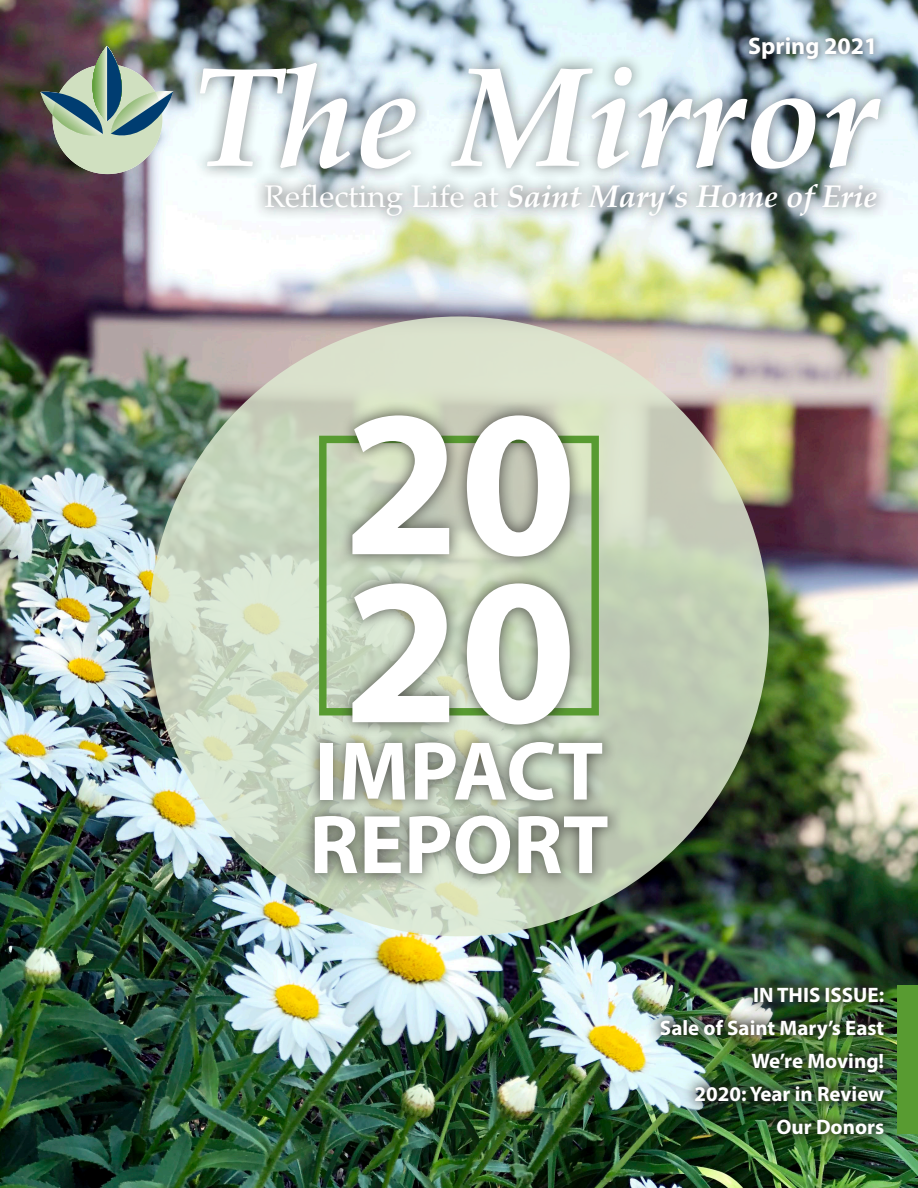
<style>
.page{position:relative;width:918px;height:1188px;background:#fff}
.page>*{position:absolute;margin:0;border:0;box-sizing:border-box;transform-origin:0 0}
.t1{font:700 210px "Myriad Pro";color:#fff}
.t2{font:italic 700 141.15px "Palatino Linotype";color:#fff}
.t3{font:700 84px "Myriad Pro";color:#fff}
.t4{font:italic 700 31.35px "Palatino Linotype";color:#fff}
.t5{font:700 24px "Myriad Pro";color:#fff}
.t6{font:700 21px "Myriad Pro";color:#fff}
.s1{font-weight:400;font-style:normal}
</style>
<div class="page">
<img style="left:0;top:0;width:918px;height:1188px">
<svg style="left:149px;top:316px;width:620px;height:620px"></svg>
<div style="left:186px;top:49px;width:708px;height:134px;background:#231f20;opacity:.49"></div>
<div style="left:251px;top:170px;width:640px;height:60px;background:#231f20;opacity:.49"></div>
<div style="left:742px;top:30px;width:140px;height:37px;background:#231f20;opacity:.75"></div>
<img style="left:40px;top:46px;width:133px;height:128px">
<img style="left:647px;top:972px;width:251px;height:176px">
<div style="left:898px;top:986px;width:20px;height:148px;background:#589b31"></div>
<div style="left:319px;top:436px;width:280px;height:279px;border:7px solid #589b31"></div>
<div style="left:338px;top:401px;width:246px;height:338px;background:#231f20;opacity:.69"></div>
<div style="left:300px;top:727px;width:322px;height:162px;background:#231f20;opacity:.69"></div>
<p class="t5" style="left:748px;top:31px;width:131px">Spring 2021</p>
<p class="t2" style="left:192px;top:18px;width:687px">The Mirror</p>
<p class="t4" style="left:264px;top:174px;width:615px"><span class="s1">Reflecting Life at</span> Saint Mary’s Home of Erie</p>
<p class="t1" style="left:344px;top:347px;width:235px">20</p>
<p class="t1" style="left:344px;top:515px;width:235px">20</p>
<p class="t3" style="left:315px;top:716px;width:290px">IMPACT</p>
<p class="t3" style="left:309px;top:790px;width:301px">REPORT</p>
<p class="t6" style="left:753px;top:981px;width:133px">IN THIS ISSUE:</p>
<p class="t6" style="left:660px;top:1014px;width:226px">Sale of Saint Mary’s East</p>
<p class="t6" style="left:752px;top:1047px;width:134px">We’re Moving!</p>
<p class="t6" style="left:694px;top:1080px;width:191px">2020: Year in Review</p>
<p class="t6" style="left:776px;top:1113px;width:109px">Our Donors</p>
</div>
